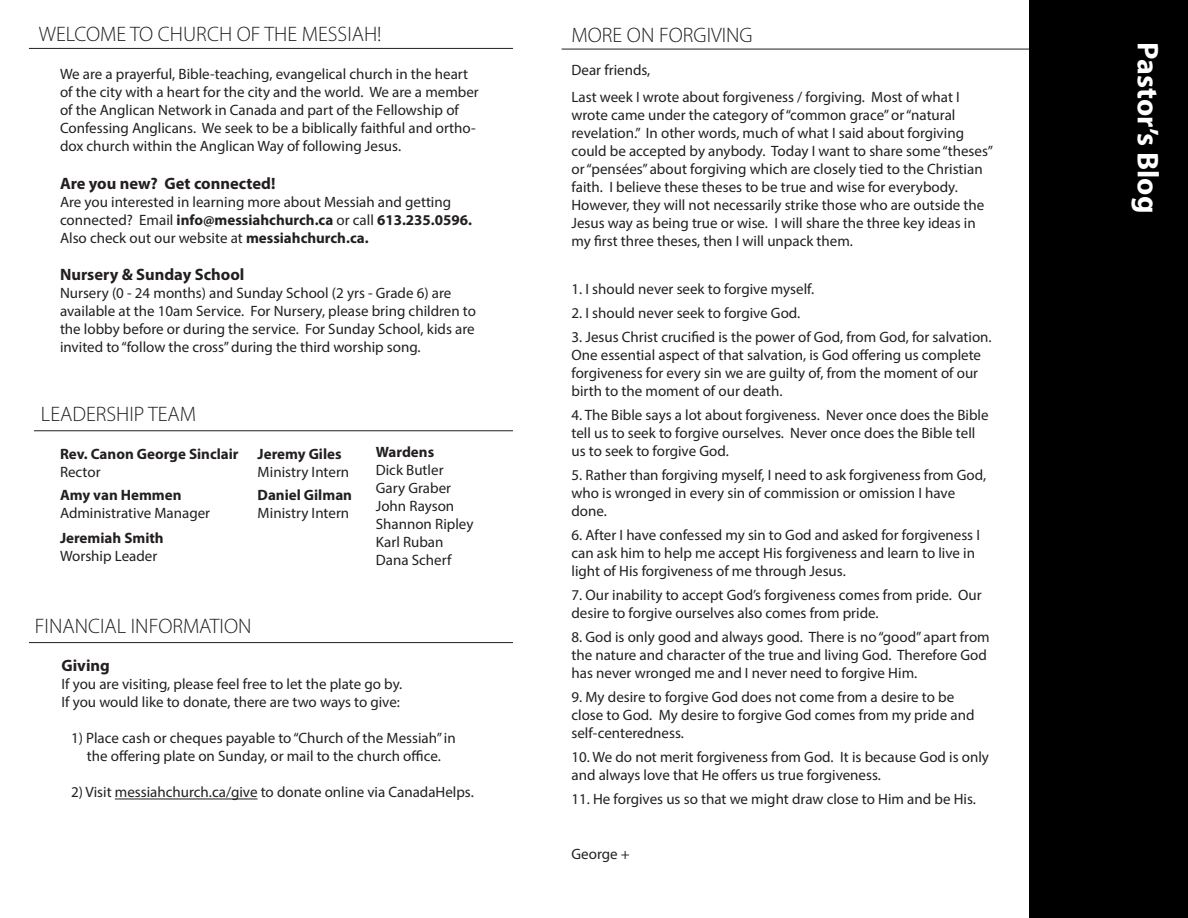
<style>
.page{position:relative;width:1188px;height:918px;background:#fff}
.page>*{position:absolute;margin:0;border:0;box-sizing:border-box;transform-origin:0 0}
.t1{font:700 30px "Myriad Pro";color:#fff}
.t2{font:300 21px "Myriad Pro";color:#231f20}
.t3{font:700 16.5px "Myriad Pro";color:#231f20}
.t4{font:15px/18px "Myriad Pro";color:#231f20}
.t5{font:700 15px/18px "Myriad Pro";color:#231f20}
.s1{font-weight:700}
.s2{font-weight:400}
</style>
<div class="page">
<hr style="left:562px;top:49px;width:467px;height:1px;background:#231f20">
<hr style="left:29px;top:48px;width:484px;height:1px;background:#231f20">
<hr style="left:34px;top:430px;width:479px;height:1px;background:#231f20">
<hr style="left:115px;top:799px;width:143px;height:1px;background:#231f20">
<hr style="left:29px;top:642px;width:484px;height:1px;background:#231f20">
<div style="left:1029px;top:0;width:159px;height:918px;background:#000"></div>
<p class="t2" style="left:39px;top:22px;width:344px">WELCOME TO CHURCH OF THE MESSIAH!</p>
<p class="t2" style="left:572px;top:24px;width:183px">MORE ON FORGIVING</p>
<p class="t4" style="left:60px;top:65px;width:420px">We are a prayerful, Bible-teaching, evangelical church in the heart of the city with a heart for the city and the world. We are a member of the Anglican Network in Canada and part of the Fellowship of Confessing Anglicans. We seek to be a biblically faithful and ortho&shy;dox church within the Anglican Way of following Jesus.</p>
<p class="t3" style="left:60px;top:173px;width:217px">Are you new? Get connected!</p>
<p class="t4" style="left:60px;top:193px;width:414px">Are you interested in learning more about Messiah and getting connected? Email <span class="s1">info@messiahchurch.ca</span> or call <span class="s1">613.235.0596.<br></span>Also check out our website at <span class="s1">messiahchurch.ca.</span></p>
<p class="t3" style="left:60px;top:264px;width:186px">Nursery &amp; Sunday School</p>
<p class="t4" style="left:60px;top:284px;width:418px">Nursery (0 - 24 months) and Sunday School (2 yrs - Grade 6) are available at the 10am Service. For Nursery, please bring children to the lobby before or during the service. For Sunday School, kids are invited to “follow the cross” during the third worship song.</p>
<p class="t2" style="left:41px;top:402px;width:157px">LEADERSHIP TEAM</p>
<p class="t5" style="left:60px;top:444px;width:180px">Rev. Canon George Sinclair<br><span class="s2">Rector</span></p>
<p class="t4" style="left:258px;top:445px;width:93px"><span class="s1">Jeremy Giles<br></span>Ministry Intern</p>
<p class="t4" style="left:376px;top:442px;width:80px"><span class="s1">Wardens<br></span>Dick Butler<br>Gary Graber<br>John Rayson</p>
<p class="t4" style="left:376px;top:514px;width:99px">Shannon Ripley<br>Karl Ruban<br>Dana Scherf</p>
<p class="t4" style="left:60px;top:486px;width:152px"><span class="s1">Amy van Hemmen<br></span>Administrative Manager</p>
<p class="t4" style="left:258px;top:486px;width:96px"><span class="s1">Daniel Gilman<br></span>Ministry Intern</p>
<p class="t5" style="left:60px;top:529px;width:105px">Jeremiah Smith<br><span class="s2">Worship Leader</span></p>
<p class="t2" style="left:35px;top:614px;width:218px">FINANCIAL INFORMATION</p>
<p class="t3" style="left:62px;top:655px;width:50px">Giving</p>
<p class="t4" style="left:62px;top:675px;width:342px">If you are visiting, please feel free to let the plate go by.</p>
<p class="t4" style="left:62px;top:693px;width:340px">If you would like to donate, there are two ways to give:</p>
<p class="t4" style="left:71px;top:729px;width:386px">1) Place cash or cheques payable to “Church of the Messiah” in</p>
<p class="t4" style="left:87px;top:747px;width:355px">the offering plate on Sunday, or mail to the church office.</p>
<p class="t4" style="left:71px;top:783px;width:404px">2) Visit messiahchurch.ca/give to donate online via CanadaHelps.</p>
<p class="t4" style="left:572px;top:60px;width:80px">Dear friends,</p>
<p class="t4" style="left:572px;top:87px;width:423px">Last week I wrote about forgiveness / forgiving. Most of what I wrote came under the category of “common grace” or “natural revelation.” In other words, much of what I said about forgiving could be accepted by anybody. Today I want to share some “theses” or “pensées” about forgiving which are closely tied to the Christian faith. I believe these theses to be true and wise for everybody.<br>However, they will not necessarily strike those who are outside the Jesus way as being true or wise. I will share the three key ideas in my first three theses, then I will unpack them.</p>
<p class="t4" style="left:572px;top:279px;width:244px">1. I should never seek to forgive myself.</p>
<p class="t4" style="left:572px;top:303px;width:230px">2. I should never seek to forgive God.</p>
<p class="t4" style="left:572px;top:327px;width:422px">3. Jesus Christ crucified is the power of God, from God, for salvation.<br>One essential aspect of that salvation, is God offering us complete forgiveness for every sin we are guilty of, from the moment of our birth to the moment of our death.</p>
<p class="t4" style="left:572px;top:405px;width:419px">4. The Bible says a lot about forgiveness. Never once does the Bible tell us to seek to forgive ourselves. Never once does the Bible tell us to seek to forgive God.</p>
<p class="t4" style="left:572px;top:465px;width:416px">5. Rather than forgiving myself, I need to ask forgiveness from God, who is wronged in every sin of commission or omission I have done.</p>
<p class="t4" style="left:572px;top:525px;width:410px">6. After I have confessed my sin to God and asked for forgiveness I can ask him to help me accept His forgiveness and learn to live in light of His forgiveness of me through Jesus.</p>
<p class="t4" style="left:572px;top:585px;width:412px">7. Our inability to accept God’s forgiveness comes from pride. Our desire to forgive ourselves also comes from pride.</p>
<p class="t4" style="left:572px;top:627px;width:420px">8. God is only good and always good. There is no “good” apart from the nature and character of the true and living God. Therefore God has never wronged me and I never need to forgive Him.</p>
<p class="t4" style="left:572px;top:687px;width:404px">9. My desire to forgive God does not come from a desire to be close to God. My desire to forgive God comes from my pride and self-centeredness.</p>
<p class="t4" style="left:572px;top:747px;width:419px">10. We do not merit forgiveness from God. It is because God is only and always love that He offers us true forgiveness.</p>
<p class="t4" style="left:572px;top:789px;width:406px">11. He forgives us so that we might draw close to Him and be His.</p>
<p class="t4" style="left:572px;top:845px;width:60px">George +</p>
<p class="t1" style="left:1167px;top:42px;width:173px;rotate:90deg">Pastor’s Blog</p>
</div>
